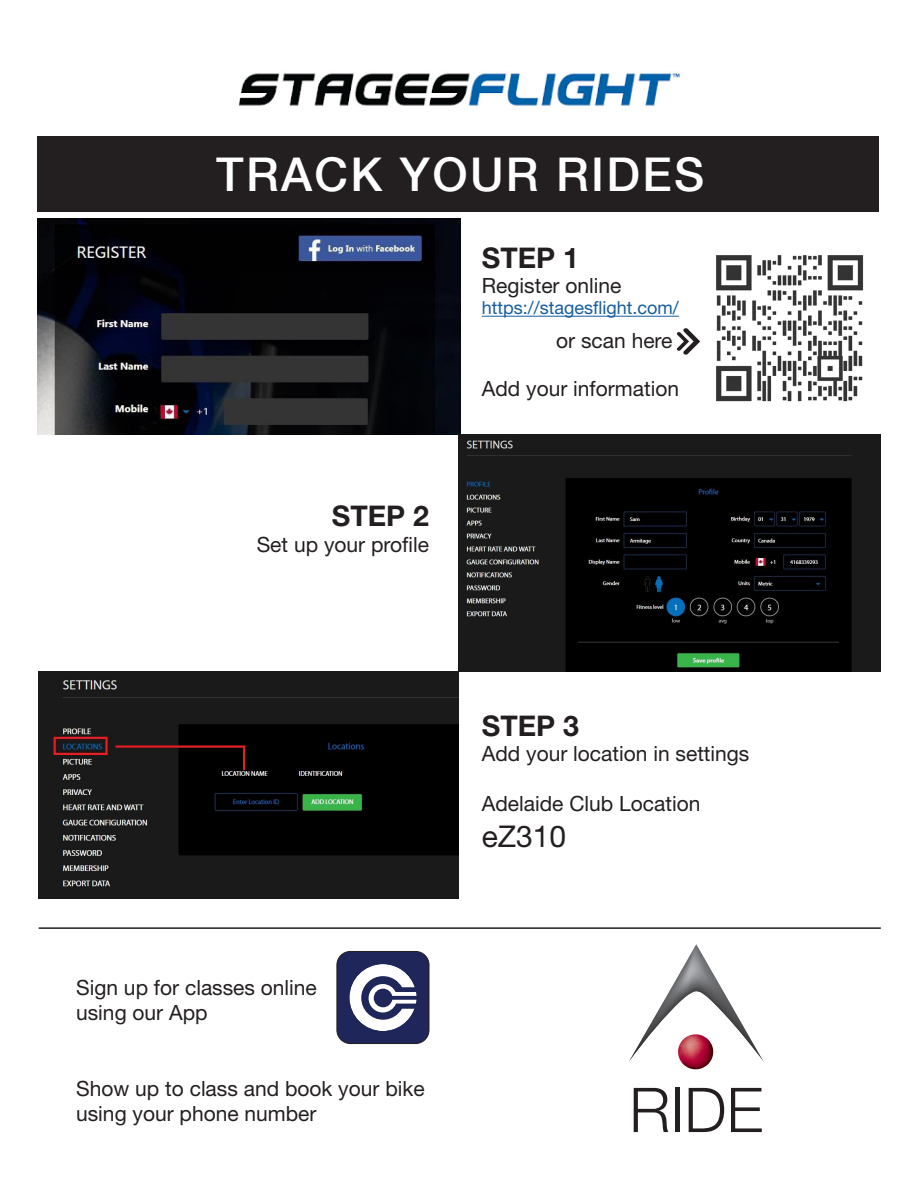
<style>
.page{position:relative;width:918px;height:1188px;background:#fff}
.page>*{position:absolute;margin:0;border:0;box-sizing:border-box;transform-origin:0 0}
.Helvetica{font:500 46.5px "Helvetica Neue LT Com";letter-spacing:.05em;color:#fff}
.Helvetica-2{font:30px "Helvetica Neue LT Std";color:#231f20}
.Helvetica-3{font:700 28.5px "Helvetica Neue LT Std";color:#231f20}
.Helvetica-4{font:21px "Helvetica Neue LT Std";color:#231f20}
.Helvetica-5{font:18px "Helvetica Neue LT Std";color:#175d9e}
</style>
<div class="page">
<img style="left:238px;top:72px;width:442px;height:34px">
<div style="left:38px;top:136px;width:841px;height:76px;background:#231f20"></div>
<hr style="left:482px;top:316px;width:197px;height:1px;background:#175d9e">
<img style="left:38px;top:219px;width:422px;height:216px">
<img style="left:458px;top:435px;width:423px;height:236px">
<img style="left:39px;top:671px;width:419px;height:228px">
<img style="left:629px;top:944px;width:135px;height:118px">
<svg style="left:678px;top:1034px;width:35px;height:35px"></svg>
<svg style="left:634px;top:1088px;width:34px;height:44px"></svg>
<hr style="left:675px;top:1088px;width:4px;height:44px;background:#231f20">
<svg style="left:689px;top:1088px;width:35px;height:44px"></svg>
<svg style="left:731px;top:1088px;width:31px;height:44px"></svg>
<svg style="left:337px;top:951px;width:92px;height:93px"></svg>
<div style="left:337px;top:951px;width:92px;height:93px;border:1px solid #231f20;border-radius:14px"></div>
<img style="left:716px;top:255px;width:148px;height:147px">
<svg style="left:677px;top:328px;width:23px;height:27px"></svg>
<hr style="left:39px;top:927px;width:842px;height:2px;background:#231f20">
<p class="Helvetica" style="left:216px;top:146px;width:489px">TRACK YOUR RIDES</p>
<p class="Helvetica-3" style="left:482px;top:240px;width:99px">STEP 1</p>
<p class="Helvetica-4" style="left:482px;top:273px;width:141px">Register online</p>
<p class="Helvetica-5" style="left:482px;top:297px;width:199px">https://stagesflight.com/</p>
<p class="Helvetica-4" style="left:556px;top:328px;width:118px">or scan here</p>
<p class="Helvetica-3" style="left:332px;top:499px;width:99px">STEP 2</p>
<p class="Helvetica-4" style="left:257px;top:532px;width:174px">Set up your profile</p>
<p class="Helvetica-4" style="left:482px;top:376px;width:199px">Add your information</p>
<p class="Helvetica-4" style="left:76px;top:975px;width:242px">Sign up for classes online</p>
<p class="Helvetica-4" style="left:76px;top:1000px;width:133px">using our App</p>
<p class="Helvetica-4" style="left:76px;top:1076px;width:350px">Show up to class and book your bike</p>
<p class="Helvetica-4" style="left:76px;top:1101px;width:242px">using your phone number</p>
<p class="Helvetica-3" style="left:482px;top:708px;width:99px">STEP 3</p>
<p class="Helvetica-4" style="left:482px;top:741px;width:269px">Add your location in settings</p>
<p class="Helvetica-4" style="left:482px;top:791px;width:220px">Adelaide Club Location</p>
<p class="Helvetica-2" style="left:482px;top:819px;width:86px">eZ310</p>
</div>
